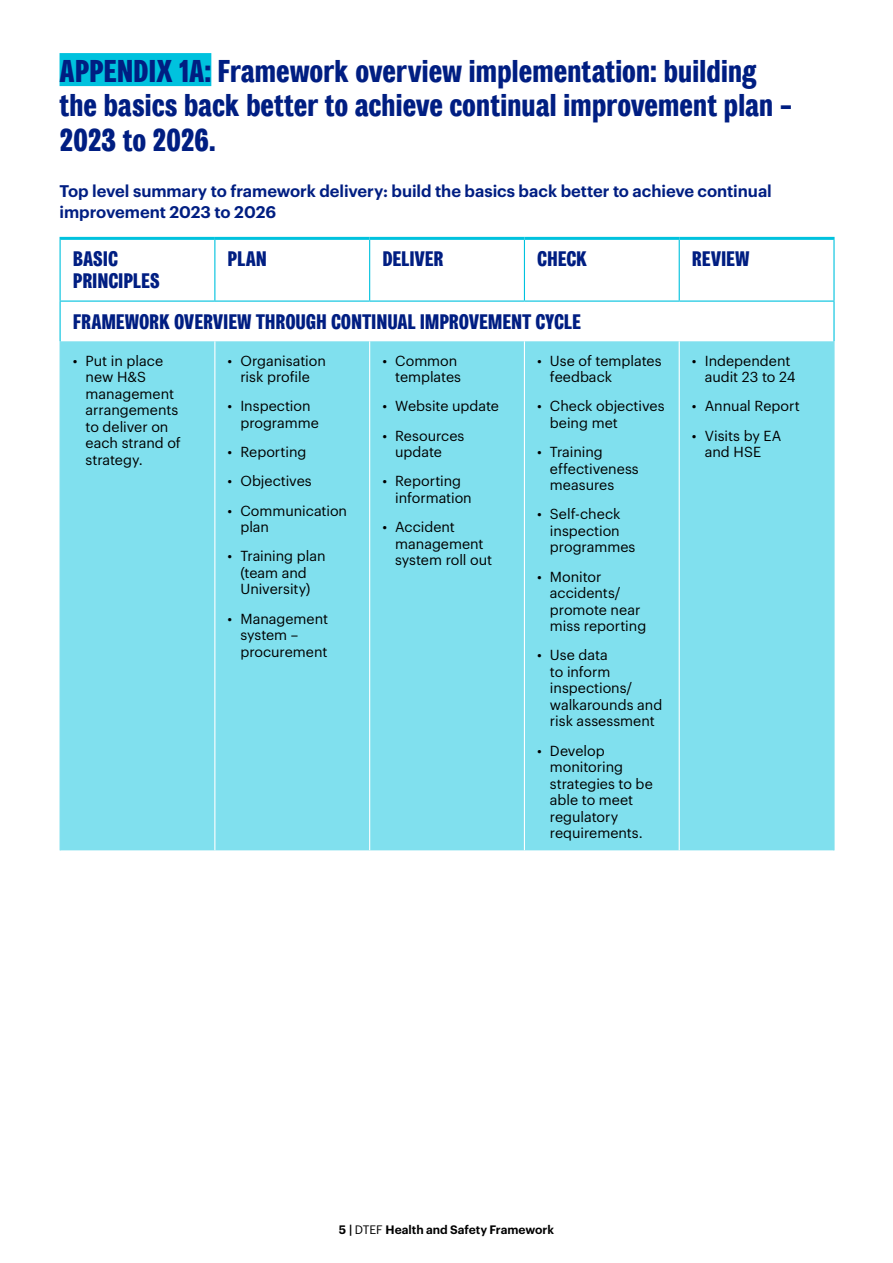
<style>
.page{position:relative;width:893px;height:1263px;background:#fff}
.page>*{position:absolute;margin:0;border:0;box-sizing:border-box;transform-origin:0 0}
.New_H2{font:600 condensed 31.5px/34.5px "York Grot";letter-spacing:-.01em;color:#001e82}
.Table_head{font:600 condensed 21px/22.5px "York Grot";letter-spacing:-.01em;color:#001e82}
.Figure_number{font:600 16.5px/21px "Graphik";letter-spacing:-.005em;color:#001e82}
.t1{font:14.25px/16.5px "Graphik";color:#000}
.t2{font:600 12px "Graphik";color:#000}
.s1{font-weight:400}
</style>
<div class="page">
<div style="left:60px;top:53px;width:151px;height:33px;background:#00c2de"></div>
<div style="left:61px;top:341px;width:772px;height:509px;background:#80e0ee"></div>
<hr style="left:60px;top:237px;width:155px;height:3px;background:#00c2de">
<hr style="left:215px;top:237px;width:155px;height:3px;background:#00c2de">
<hr style="left:370px;top:237px;width:154px;height:3px;background:#00c2de">
<hr style="left:524px;top:237px;width:155px;height:3px;background:#00c2de">
<hr style="left:679px;top:237px;width:156px;height:3px;background:#00c2de">
<hr style="left:214px;top:341px;width:1px;height:509px;background:#fff">
<hr style="left:369px;top:341px;width:1px;height:509px;background:#fff">
<hr style="left:524px;top:341px;width:1px;height:509px;background:#fff">
<hr style="left:679px;top:341px;width:1px;height:509px;background:#fff">
<hr style="left:214px;top:240px;width:1px;height:60px;background:#00c2de">
<hr style="left:369px;top:240px;width:1px;height:60px;background:#00c2de">
<hr style="left:524px;top:240px;width:1px;height:60px;background:#00c2de">
<hr style="left:679px;top:240px;width:1px;height:60px;background:#00c2de">
<hr style="left:60px;top:300px;width:155px;height:2px;background:#00c2de">
<hr style="left:215px;top:300px;width:155px;height:2px;background:#00c2de">
<hr style="left:370px;top:300px;width:154px;height:2px;background:#00c2de">
<hr style="left:524px;top:300px;width:155px;height:2px;background:#00c2de">
<hr style="left:679px;top:300px;width:156px;height:2px;background:#00c2de">
<hr style="left:60px;top:240px;width:1px;height:60px;background:#00c2de">
<hr style="left:833px;top:240px;width:2px;height:60px;background:#00c2de">
<hr style="left:60px;top:302px;width:1px;height:39px;background:#00c2de">
<hr style="left:833px;top:302px;width:2px;height:39px;background:#00c2de">
<hr style="left:60px;top:341px;width:1px;height:509px;background:#80e0ee">
<hr style="left:833px;top:341px;width:2px;height:509px;background:#80e0ee">
<h2 class="New_H2" style="left:60px;top:55px;width:734px">APPENDIX 1A: Framework overview implementation: building the basics back better to achieve continual improvement plan –<br>2023 to 2026.</h2>
<p class="Figure_number" style="left:60px;top:179px;width:714px">Top level summary to framework delivery: build the basics back better to achieve continual improvement 2023 to 2026</p>
<p class="Table_head" style="left:73px;top:248px;width:89px">BASIC<br>PRINCIPLES</p>
<p class="Table_head" style="left:228px;top:248px;width:41px">PLAN</p>
<p class="Table_head" style="left:382px;top:248px;width:63px">DELIVER</p>
<p class="Table_head" style="left:537px;top:248px;width:51px">CHECK</p>
<p class="Table_head" style="left:692px;top:248px;width:59px">REVIEW</p>
<p class="Table_head" style="left:73px;top:311px;width:510px">FRAMEWORK OVERVIEW THROUGH CONTINUAL IMPROVEMENT CYCLE</p>
<p class="t1" style="left:86px;top:351px;width:97px;text-indent:-13px">• Put in place new H&amp;S management arrangements to deliver on each strand of strategy.</p>
<p class="t1" style="left:228px;top:351px;width:100px;text-align:center">• Organisation risk profile</p>
<p class="t1" style="left:550px;top:351px;width:113px;text-indent:-13px">• Use of templates feedback</p>
<p class="t1" style="left:550px;top:397px;width:116px;text-indent:-13px">• Check objectives being met</p>
<p class="t1" style="left:550px;top:442px;width:90px;text-indent:-13px">• Training effectiveness measures</p>
<p class="t1" style="left:550px;top:505px;width:87px;text-indent:-13px">• Self-check inspection programmes</p>
<p class="t1" style="left:550px;top:567px;width:98px;text-indent:-13px">• Monitor accidents/ promote near miss reporting</p>
<p class="t1" style="left:550px;top:646px;width:114px;text-indent:-13px">• Use data<br>to inform inspections/ walkarounds and risk assessment</p>
<p class="t1" style="left:550px;top:741px;width:104px;text-indent:-13px">• Develop monitoring strategies to be able to meet regulatory requirements.</p>
<p class="t1" style="left:705px;top:351px;width:92px;text-indent:-13px">• Independent audit 23 to 24</p>
<p class="t1" style="left:692px;top:397px;width:109px">• Annual Report</p>
<p class="t1" style="left:692px;top:426px;width:91px;text-align:center">• Visits by EA and HSE</p>
<p class="t1" style="left:382px;top:351px;width:80px;text-align:right">• Common templates</p>
<p class="t1" style="left:382px;top:397px;width:118px">• Website update</p>
<p class="t1" style="left:395px;top:426px;width:71px;text-indent:-13px">• Resources update</p>
<p class="t1" style="left:395px;top:472px;width:78px;text-indent:-13px">• Reporting information</p>
<p class="t1" style="left:395px;top:517px;width:99px;text-indent:-13px">• Accident management system roll out</p>
<p class="t1" style="left:240px;top:397px;width:80px;text-indent:-13px">• Inspection programme</p>
<p class="t1" style="left:228px;top:442px;width:80px">• Reporting</p>
<p class="t1" style="left:228px;top:472px;width:86px">• Objectives</p>
<p class="t1" style="left:240px;top:501px;width:108px;text-indent:-13px">• Communication plan</p>
<p class="t1" style="left:228px;top:547px;width:99px;text-align:center">• Training plan (team and<br>University)</p>
<p class="t1" style="left:240px;top:609px;width:89px;text-indent:-13px">• Management system – procurement</p>
<p class="t2" style="left:339px;top:1221px;width:217px">5 | <span class="s1">DTEF</span> Health and Safety Framework</p>
</div>
